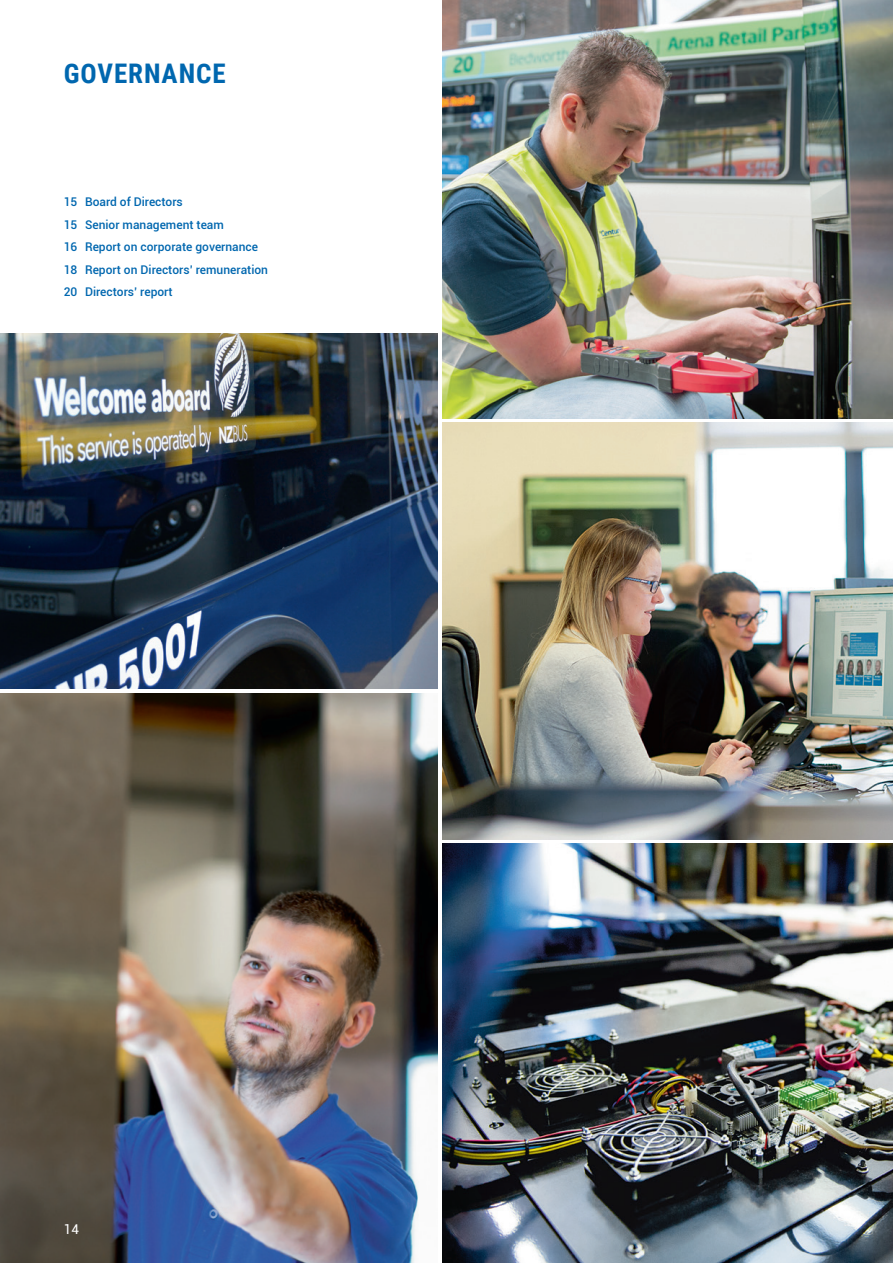
<style>
.page{position:relative;width:893px;height:1263px;background:#fff}
.page>*{position:absolute;margin:0;border:0;box-sizing:border-box;transform-origin:0 0}
.Page_Header{font:700 27px "Roboto Condensed";letter-spacing:.035em;color:#0067af}
.t1{font:13.5px "Roboto";color:#fff}
.Divider_Contents_Tex{font:500 12px "Roboto";color:#0067af}
</style>
<div class="page">
<img style="left:0;top:693px;width:438px;height:570px">
<img style="left:0;top:334px;width:438px;height:355px">
<img style="left:442px;top:423px;width:451px;height:416px">
<img style="left:442px;top:0;width:451px;height:418px">
<img style="left:442px;top:844px;width:451px;height:419px">
<p class="Page_Header" style="left:64px;top:54px;width:163px">GOVERNANCE</p>
<p class="Divider_Contents_Tex" style="left:64px;top:194px;width:121px">15 Board of Directors</p>
<p class="Divider_Contents_Tex" style="left:64px;top:216px;width:162px">15 Senior management team</p>
<p class="Divider_Contents_Tex" style="left:64px;top:239px;width:196px">16 Report on corporate governance</p>
<p class="Divider_Contents_Tex" style="left:64px;top:261px;width:206px">18 Report on Directors’ remuneration</p>
<p class="Divider_Contents_Tex" style="left:64px;top:284px;width:110px">20 Directors’ report</p>
<p class="t1" style="left:64px;top:1220px;width:17px">14</p>
</div>
